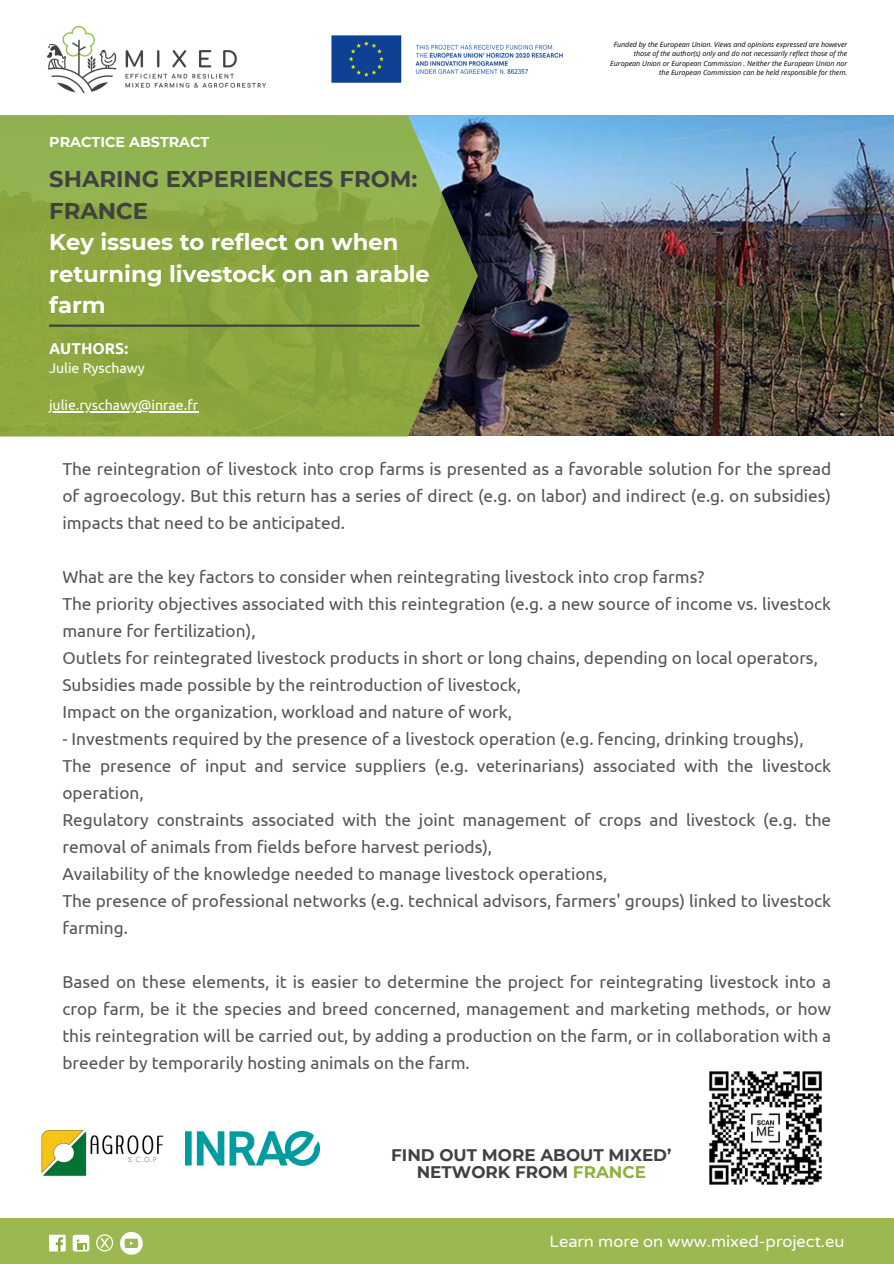
<style>
.page{position:relative;width:894px;height:1264px;background:#fff}
.page>*{position:absolute;margin:0;border:0;box-sizing:border-box;transform-origin:0 0}
.t1{font:700 22.65px/31.5px "Montserrat";color:#fff}
.t2{font:700 22.65px/31.5px "Montserrat";color:#414042}
.t3{font:17.25px/27px "Ubuntu";color:#535655;text-align:justify}
.t4{font:700 16.8px/16.8px "Montserrat";color:#414042;text-align:center}
.t5{font:16.5px "Varela Round";color:#fff}
.t6{font:700 15.6px "Ubuntu";color:#fff}
.t7{font:700 14.25px "Montserrat";color:#fff}
.t8{font:14.1px "Ubuntu";color:#fff}
.t9{font:italic 7.05px/9.4px "Open Sans";color:#000;text-align:right}
.s1{color:#90b03e}
</style>
<div class="page">
<img style="left:477px;top:115px;width:416px;height:320px">
<svg style="left:0;top:115px;width:477px;height:321px;background:#87a346"></svg>
<hr style="left:49px;top:324px;width:370px;height:3px;background:#414042">
<img style="left:48px;top:27px;width:217px;height:66px">
<img style="left:331px;top:35px;width:231px;height:48px">
<div style="left:0;top:1217px;width:893px;height:46px;background:#9bb851"></div>
<div style="left:49px;top:1234px;width:17px;height:17px;background:#fff"></div>
<svg style="left:56px;top:1237px;width:7px;height:14px"></svg>
<svg style="left:96px;top:1234px;width:17px;height:17px"></svg>
<div style="left:73px;top:1234px;width:16px;height:17px;background:#fff;border-radius:3px"></div>
<svg style="left:77px;top:1239px;width:10px;height:10px"></svg>
<svg style="left:120px;top:1231px;width:22px;height:23px"></svg>
<img style="left:41px;top:1130px;width:123px;height:46px">
<img style="left:185px;top:1131px;width:134px;height:34px">
<img style="left:709px;top:1071px;width:113px;height:114px">
<hr style="left:49px;top:411px;width:149px;height:1px;background:#fff">
<p class="t7" style="left:49px;top:133px;width:162px">PRACTICE ABSTRACT</p>
<h3 class="t2" style="left:49px;top:163px;width:369px">SHARING EXPERIENCES FROM:<br>FRANCE</h3>
<h3 class="t1" style="left:49px;top:226px;width:382px">Key issues to reflect on when returning livestock on an arable farm</h3>
<p class="t6" style="left:49px;top:339px;width:81px">AUTHORS:</p>
<p class="t8" style="left:49px;top:359px;width:97px">Julie Ryschawy</p>
<p class="t8" style="left:49px;top:397px;width:151px">julie.ryschawy@inrae.fr</p>
<h3 class="t9" style="left:610px;top:40px;width:239px">Funded by the European Union. Views and opinions expressed are however those of the author(s) only and do not necessarily reflect those of the European Union or European Commission . Neither the European Union nor the European Commission can be held responsible for them.</h3>
<p class="t3" style="left:62px;top:455px;width:770px">The reintegration of livestock into crop farms is presented as a favorable solution for the spread of agroecology. But this return has a series of direct (e.g. on labor) and indirect (e.g. on subsidies) impacts that need to be anticipated.</p>
<p class="t3" style="left:62px;top:563px;width:770px;text-align:left">What are the key factors to consider when reintegrating livestock into crop farms?<br>The priority objectives associated with this reintegration (e.g. a new source of income vs. livestock manure for fertilization),<br>Outlets for reintegrated livestock products in short or long chains, depending on local operators, Subsidies made possible by the reintroduction of livestock,<br>Impact on the organization, workload and nature of work,</p>
<p class="t3" style="left:62px;top:725px;width:770px;text-align:left">- Investments required by the presence of a livestock operation (e.g. fencing, drinking troughs), The presence of input and service suppliers (e.g. veterinarians) associated with the livestock operation,<br>Regulatory constraints associated with the joint management of crops and livestock (e.g. the removal of animals from fields before harvest periods),<br>Availability of the knowledge needed to manage livestock operations,<br>The presence of professional networks (e.g. technical advisors, farmers' groups) linked to livestock farming.</p>
<p class="t3" style="left:62px;top:968px;width:770px">Based on these elements, it is easier to determine the project for reintegrating livestock into a crop farm, be it the species and breed concerned, management and marketing methods, or how this reintegration will be carried out, by adding a production on the farm, or in collaboration with a breeder by temporarily hosting animals on the farm.</p>
<h2 class="t4" style="left:391px;top:1146px;width:282px">FIND OUT MORE ABOUT MIXED’<br>NETWORK FROM <span class="s1">FRANCE</span></h2>
<p class="t5" style="left:549px;top:1231px;width:296px">Learn more on www.mixed-project.eu</p>
</div>
